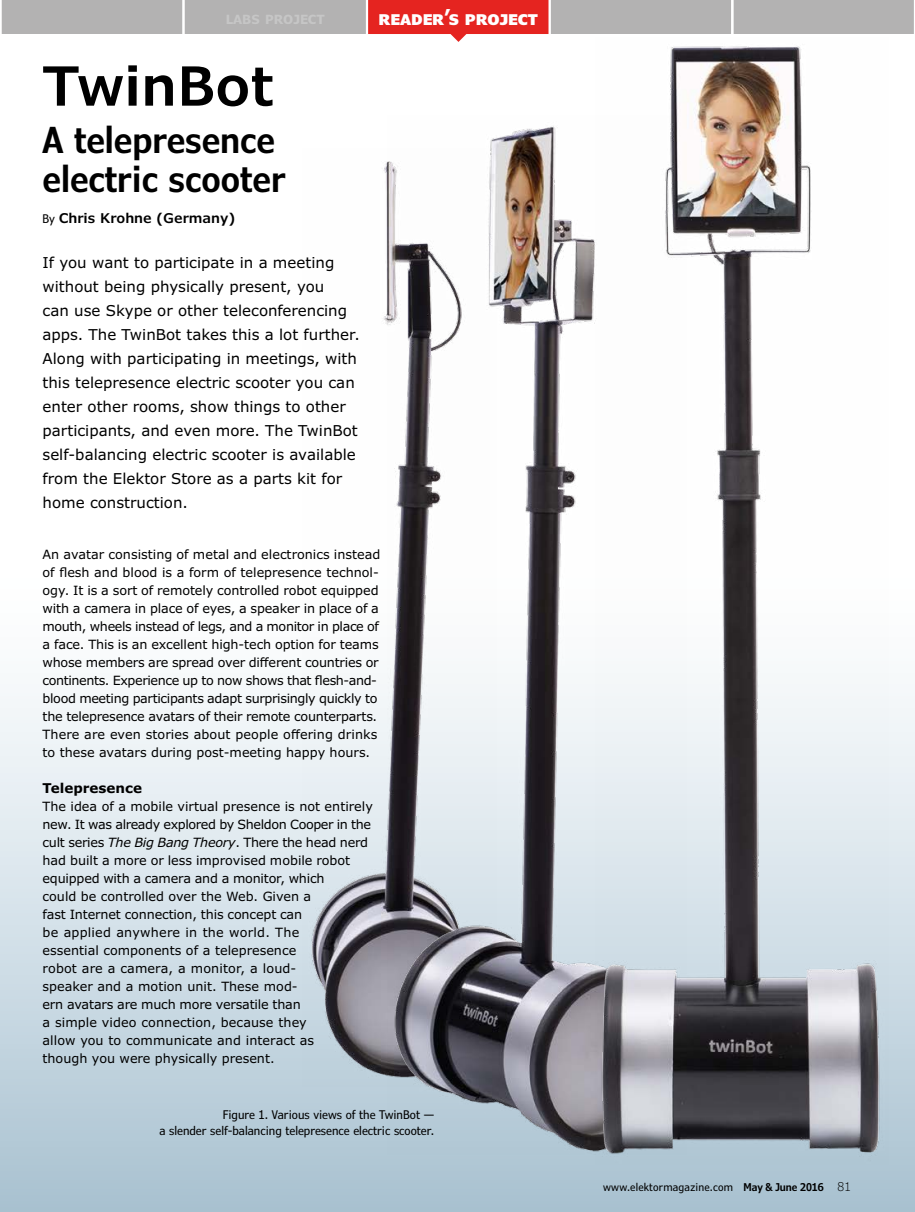
<style>
.page{position:relative;width:915px;height:1212px;background:#fff}
.page>*{position:absolute;margin:0;border:0;box-sizing:border-box;transform-origin:0 0}
.t1{font:600 54px "Verdana Pro";color:#000}
.t2{font:600 condensed 36px/39px "Verdana Pro";color:#000}
.t3{font:700 condensed 21px "Verdana Pro";color:#fff}
.t4{font:15px/24px "Verdana Pro";color:#000}
.t5{font:600 13.5px "Verdana Pro";color:#000}
.t6{font:700 13.5px "Verdana Pro";color:#000}
.t7{font:12.75px/18px "Verdana Pro";letter-spacing:-.01em;color:#000}
.t8{font:condensed 12px/16.2px "Verdana Pro";color:#000;text-align:right}
.t9{font:condensed 10.8px "Verdana Pro";letter-spacing:.02em;color:#000}
.s1{font-weight:400;font-stretch:condensed;font-size:12px}
.s2{font-style:italic}
.s3{font-weight:600}
.s4{font-weight:300;font-stretch:normal;font-size:12.15px}
</style>
<div class="page">
<div style="left:0;top:433px;width:914px;height:779px;background:linear-gradient(to bottom,#fff,#afc7d5)"></div>
<div style="left:0;top:0;width:914px;height:34px;background:#b3b2b2"></div>
<svg style="left:368px;top:0;width:180px;height:42px"></svg>
<hr style="left:0;top:0;width:2px;height:34px;background:#fff">
<hr style="left:182px;top:0;width:2px;height:35px;background:#fff">
<hr style="left:366px;top:0;width:2px;height:35px;background:#fff">
<hr style="left:548px;top:0;width:2px;height:35px;background:#fff">
<hr style="left:730px;top:0;width:3px;height:35px;background:#fff">
<hr style="left:913px;top:0;width:1px;height:35px;background:#fff">
<img style="left:302px;top:161px;width:86px;height:926px">
<img style="left:388px;top:126px;width:207px;height:1028px">
<img style="left:595px;top:46px;width:293px;height:1119px">
<h1 class="t1" style="left:43px;top:51px;width:232px">TwinBot</h1>
<h2 class="t2" style="left:43px;top:121px;width:244px">A telepresence electric scooter</h2>
<p class="t5" style="left:43px;top:210px;width:194px"><span class="s1">By</span> Chris Krohne (Germany)</p>
<p class="t4" style="left:43px;top:250px;width:319px">If you want to participate in a meeting without being physically present, you<br>can use Skype or other teleconferencing apps. The TwinBot takes this a lot further.<br>Along with participating in meetings, with this telepresence electric scooter you can enter other rooms, show things to other participants, and even more. The TwinBot self-balancing electric scooter is available from the Elektor Store as a parts kit for home construction.</p>
<h3 class="t3" style="left:378px;top:3px;width:161px">reader’s project</h3>
<p class="t7" style="left:43px;top:546px;width:339px">An avatar consisting of metal and electronics instead of flesh and blood is a form of telepresence technol&shy;ogy. It is a sort of remotely controlled robot equipped with a camera in place of eyes, a speaker in place of a mouth, wheels instead of legs, and a monitor in place of a face. This is an excellent high-tech option for teams whose members are spread over different countries or continents. Experience up to now shows that flesh-and&shy;blood meeting participants adapt surprisingly quickly to the telepresence avatars of their remote counterparts.<br>There are even stories about people offering drinks to these avatars during post-meeting happy hours.</p>
<p class="t6" style="left:43px;top:780px;width:101px">Telepresence</p>
<p class="t7" style="left:43px;top:798px;width:332px">The idea of a mobile virtual presence is not entirely new. It was already explored by Sheldon Cooper in the cult series <span class="s2">The Big Bang Theory</span>. There the head nerd had built a more or less improvised mobile robot equipped with a camera and a monitor, which<br>could be controlled over the Web. Given a<br>fast Internet connection, this concept can<br>be applied anywhere in the world. The<br>essential components of a telepresence<br>robot are a camera, a monitor, a loud-<br>speaker and a motion unit. These mod-<br>ern avatars are much more versatile than<br>a simple video connection, because they<br>allow you to communicate and interact as<br>though you were physically present.</p>
<p class="t8" style="left:159px;top:1107px;width:276px">Figure 1. Various views of the TwinBot —<br>a slender self-balancing telepresence electric scooter.</p>
<p class="t9" style="left:603px;top:1180px;width:249px">www.elektormagazine.com <span class="s3">May &amp; June 2016</span> <span class="s4">81</span></p>
</div>
